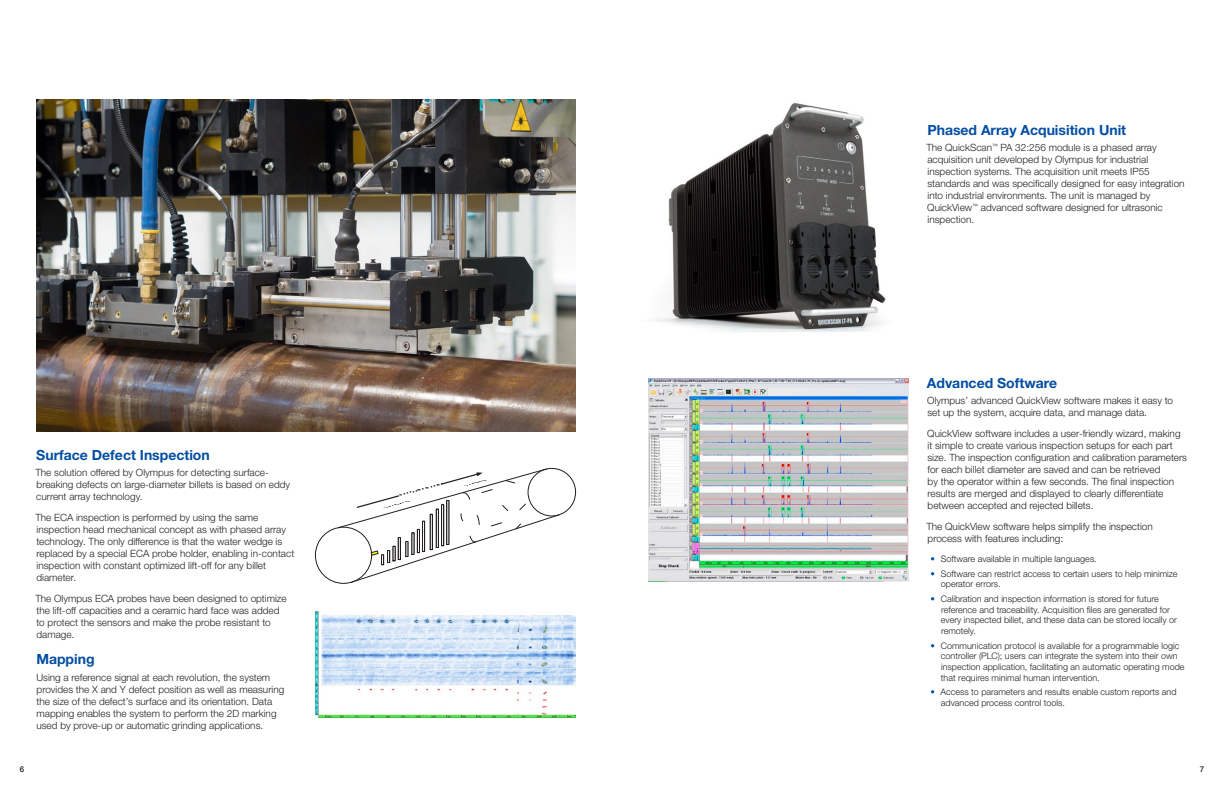
<style>
.page{position:relative;width:1224px;height:792px;background:#fff}
.page>*{position:absolute;margin:0;border:0;box-sizing:border-box;transform-origin:0 0}
.Title_2{font:700 14px "Helvetica Neue LTW1 G";color:#034ea2}
.Text{font:300 10px/12px "Helvetica Neue LTW1 G";color:#231f20}
.Text_span{font:300 10px/12px "Helvetica Neue LTW1 G";color:#231f20}
.t1{font:300 9px/10.8px "Helvetica Neue LTW1 G";color:#231f20}
.t2{font:500 8px "Helvetica Neue LTW1 G";color:#231f20}
.t3{font:5.5px "Helvetica";color:#231f20}
.t4{font:3.7px "Helvetica";color:#231f20}
.s1{color:#034ea2}
</style>
<div class="page">
<img style="left:652px;top:103px;width:234px;height:229px">
<img style="left:648px;top:378px;width:261px;height:203px">
<img style="left:36px;top:99px;width:540px;height:333px">
<svg style="left:338px;top:469px;width:221px;height:114px"></svg>
<img style="left:315px;top:612px;width:261px;height:106px">
<p class="Title_2" style="left:36px;top:446px;width:175px">Surface Defect Inspection</p>
<p class="Text" style="left:35px;top:467px;width:256px">The solution offered by Olympus for detecting surface&shy;breaking defects on large-diameter billets is based on eddy current array technology.</p>
<p class="Text" style="left:35px;top:512px;width:260px">The ECA inspection is performed by using the same inspection head mechanical concept as with phased array technology. The only difference is that the water wedge is replaced by a special ECA probe holder, enabling in-contact inspection with constant optimized lift-off for any billet diameter.</p>
<p class="Text" style="left:35px;top:593px;width:253px">The Olympus ECA probes have been designed to optimize the lift-off capacities and a ceramic hard face was added to protect the sensors and make the probe resistant to damage.</p>
<p class="Title_2" style="left:36px;top:651px;width:60px">Mapping</p>
<p class="Text" style="left:36px;top:671px;width:249px">Using a reference signal at each revolution, the system provides the X and Y defect position as well as measuring the size of the defect’s surface and its orientation. Data mapping enables the system to perform the 2D marking used by prove-up or automatic grinding applications.</p>
<p class="t3" style="left:398px;top:491px;width:48px;rotate:-15deg">•••••••••••• •••••</p>
<p class="t4" style="left:383px;top:505px;width:29px;rotate:-15deg">• ••• • •• •••• •••</p>
<p class="t4" style="left:464px;top:483px;width:25px;rotate:-15deg">• • • ••••••••••</p>
<p class="Title_2" style="left:927px;top:121px;width:200px">Phased Array Acquisition Unit</p>
<p class="Text_span" style="left:926px;top:142px;width:260px">The QuickScan<sup>™</sup> PA 32:256 module is a phased array acquisition unit developed by Olympus for industrial inspection systems. The acquisition unit meets IP55 standards and was specifically designed for easy integration into industrial environments. The unit is managed by QuickView<sup>™</sup> advanced software designed for ultrasonic inspection.</p>
<p class="Title_2" style="left:927px;top:374px;width:132px">Advanced Software</p>
<p class="Text" style="left:927px;top:395px;width:247px">Olympus’ advanced QuickView software makes it easy to set up the system, acquire data, and manage data.</p>
<p class="Text" style="left:927px;top:428px;width:261px">QuickView software includes a user-friendly wizard, making it simple to create various inspection setups for each part size. The inspection configuration and calibration parameters for each billet diameter are saved and can be retrieved<br>by the operator within a few seconds. The final inspection results are merged and displayed to clearly differentiate between accepted and rejected billets.</p>
<p class="Text" style="left:926px;top:521px;width:228px">The QuickView software helps simplify the inspection process with features including:</p>
<p class="t1" style="left:931px;top:554px;width:168px"><span class="s1">•</span> Software available in multiple languages.</p>
<p class="t1" style="left:941px;top:568px;width:238px;text-indent:-10px"><span class="s1">•</span> Software can restrict access to certain users to help minimize operator errors.</p>
<p class="t1" style="left:941px;top:593px;width:238px;text-indent:-10px"><span class="s1">•</span> Calibration and inspection information is stored for future reference and traceability. Acquisition files are generated for every inspected billet, and these data can be stored locally or remotely.</p>
<p class="t1" style="left:941px;top:640px;width:245px;text-indent:-10px"><span class="s1">•</span> Communication protocol is available for a programmable logic controller (PLC); users can integrate the system into their own inspection application, facilitating an automatic operating mode that requires minimal human intervention.</p>
<p class="t1" style="left:941px;top:687px;width:237px;text-indent:-10px"><span class="s1">•</span> Access to parameters and results enable custom reports and advanced process control tools.</p>
<p class="t2" style="left:20px;top:765px;width:6px">6</p>
<p class="t2" style="left:1200px;top:765px;width:6px">7</p>
</div>
